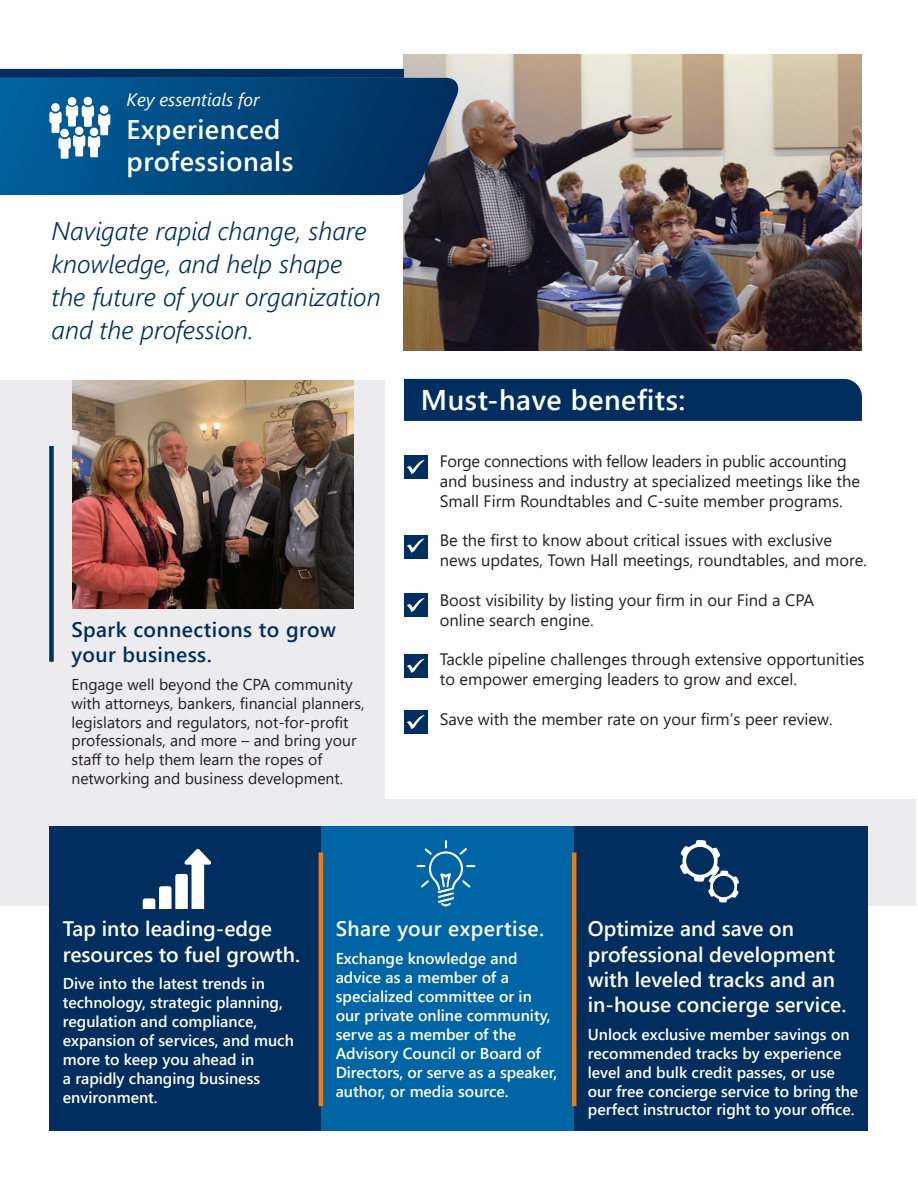
<style>
.page{position:relative;width:918px;height:1188px;background:#fff}
.page>*{position:absolute;margin:0;border:0;box-sizing:border-box;transform-origin:0 0}
.t1{font:600 28.5px "Segoe UI";letter-spacing:.02em;color:#fff}
.t2{font:600 27px/32.4px "Segoe UI";letter-spacing:.02em;color:#fff}
.t3{font:italic 300 25.5px/33px "Segoe UI";color:#002e5e}
.t4{font:600 21px/25.2px "Segoe UI";color:#fff}
.t5{font:600 21px/25.2px "Segoe UI";letter-spacing:.02em;color:#002e5e}
.t6{font:600 21px "Segoe UI";letter-spacing:.02em;color:#fff}
.t7{font:italic 18px "Segoe UI";color:#fff}
.t8{font:16.5px/19.8px "Segoe UI";color:#231f20}
.t9{font:600 15.75px/18.9px "Segoe UI";color:#fff}
.t10{font:15.75px/18.9px "Segoe UI";color:#231f20}
</style>
<div class="page">
<img style="left:404px;top:54px;width:457px;height:297px">
<div style="left:0;top:799px;width:915px;height:107px;background:#ececee"></div>
<div style="left:0;top:381px;width:385px;height:497px;background:#ececee"></div>
<svg style="left:0;top:78px;width:461px;height:117px;background:#06497c"></svg>
<div style="left:49px;top:827px;width:277px;height:304px;background:#002e5e"></div>
<div style="left:322px;top:827px;width:270px;height:304px;background:#0065a4"></div>
<div style="left:574px;top:827px;width:294px;height:304px;background:#002e5e"></div>
<div style="left:0;top:69px;width:404px;height:9px;background:#002e5e"></div>
<div style="left:49px;top:446px;width:5px;height:216px;background:#002e5e"></div>
<hr style="left:319px;top:852px;width:4px;height:254px;background:#e37c1c">
<hr style="left:572px;top:852px;width:4px;height:254px;background:#e37c1c">
<svg style="left:143px;top:849px;width:68px;height:60px"></svg>
<svg style="left:416px;top:840px;width:60px;height:66px"></svg>
<svg style="left:680px;top:840px;width:59px;height:63px"></svg>
<div style="left:404px;top:379px;width:458px;height:42px;background:#002e5e"></div>
<div style="left:404px;top:455px;width:24px;height:24px;background:#002e5e"></div>
<div style="left:404px;top:535px;width:24px;height:24px;background:#002e5e"></div>
<div style="left:404px;top:593px;width:24px;height:24px;background:#002e5e"></div>
<div style="left:404px;top:654px;width:24px;height:24px;background:#002e5e"></div>
<div style="left:404px;top:710px;width:24px;height:24px;background:#002e5e"></div>
<svg style="left:407px;top:460px;width:18px;height:14px"></svg>
<svg style="left:407px;top:539px;width:17px;height:14px"></svg>
<svg style="left:407px;top:598px;width:18px;height:14px"></svg>
<svg style="left:407px;top:659px;width:18px;height:14px"></svg>
<svg style="left:407px;top:715px;width:18px;height:14px"></svg>
<div style="left:84px;top:97px;width:8px;height:8px;background:#fff;border-radius:50%"></div>
<div style="left:68px;top:97px;width:8px;height:9px;background:#fff;border-radius:50%"></div>
<svg style="left:51px;top:103px;width:9px;height:9px"></svg>
<svg style="left:49px;top:105px;width:61px;height:54px"></svg>
<div style="left:60px;top:129px;width:9px;height:8px;background:#fff;border-radius:50%"></div>
<img style="left:73px;top:381px;width:280px;height:227px">
<p class="t7" style="left:127px;top:83px;width:134px">Key essentials for</p>
<p class="t2" style="left:127px;top:111px;width:168px">Experienced professionals</p>
<p class="t3" style="left:51px;top:210px;width:331px">Navigate rapid change, share knowledge, and help shape the future of your organization and the profession.</p>
<p class="t5" style="left:71px;top:615px;width:266px">Spark connections to grow your business.</p>
<p class="t10" style="left:71px;top:673px;width:295px">Engage well beyond the CPA community with attorneys, bankers, financial planners, legislators and regulators, not-for-profit professionals, and more – and bring your staff to help them learn the ropes of networking and business development.</p>
<p class="t1" style="left:421px;top:373px;width:266px">Must-have benefits:</p>
<p class="t8" style="left:440px;top:450px;width:422px">Forge connections with fellow leaders in public accounting and business and industry at specialized meetings like the<br>Small Firm Roundtables and C-suite member programs.</p>
<p class="t8" style="left:440px;top:529px;width:429px">Be the first to know about critical issues with exclusive news updates, Town Hall meetings, roundtables, and more.</p>
<p class="t8" style="left:440px;top:589px;width:376px">Boost visibility by listing your firm in our Find a CPA online search engine.</p>
<p class="t8" style="left:440px;top:648px;width:426px">Tackle pipeline challenges through extensive opportunities to empower emerging leaders to grow and excel.</p>
<p class="t8" style="left:440px;top:707px;width:395px">Save with the member rate on your firm’s peer review.</p>
<p class="t4" style="left:63px;top:915px;width:239px">Tap into leading-edge resources to fuel growth.</p>
<p class="t9" style="left:63px;top:973px;width:233px">Dive into the latest trends in technology, strategic planning, regulation and compliance, expansion of services, and much more to keep you ahead in<br>a rapidly changing business environment.</p>
<p class="t6" style="left:336px;top:909px;width:210px">Share your expertise.</p>
<p class="t9" style="left:336px;top:948px;width:223px">Exchange knowledge and advice as a member of a specialized committee or in our private online community, serve as a member of the<br>Advisory Council or Board of<br>Directors, or serve as a speaker, author, or media source.</p>
<p class="t4" style="left:588px;top:915px;width:260px">Optimize and save on professional development with leveled tracks and an in-house concierge service.</p>
<p class="t9" style="left:588px;top:1024px;width:272px">Unlock exclusive member savings on recommended tracks by experience level and bulk credit passes, or use our free concierge service to bring the perfect instructor right to your office.</p>
</div>
